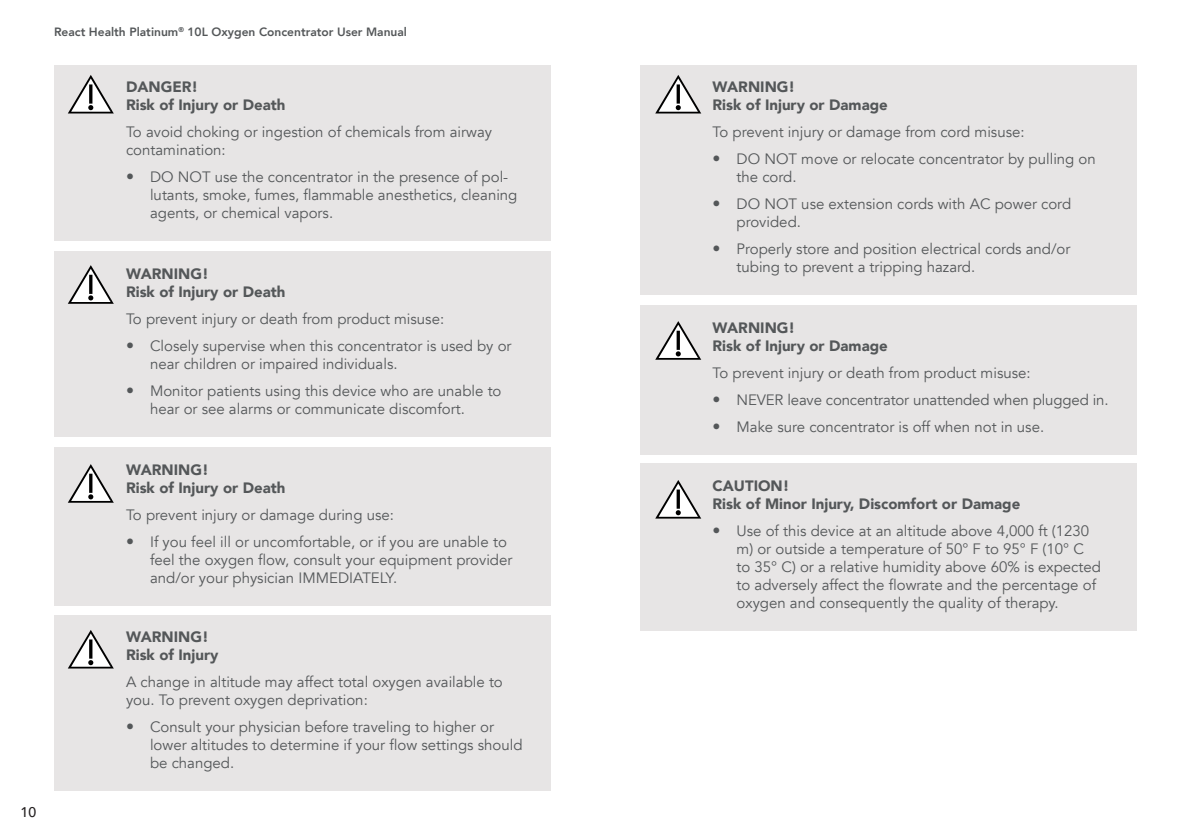
<style>
.page{position:relative;width:1191px;height:840px;background:#fff}
.page>*{position:absolute;margin:0;border:0;box-sizing:border-box;transform-origin:0 0}
.Warning_Box{font:15px/18px "Avenir";color:#545759}
.Warning_Box-2{font:900 15px/18px "Avenir";color:#545759}
.t1{font:500 14px "Avenir";color:#231f20}
.t2{font:800 12px "Avenir";color:#545759}
.s1{font-size:16px}
</style>
<div class="page">
<div style="left:54px;top:65px;width:496px;height:62px;background:#e7e5e5"></div>
<div style="left:54px;top:110px;width:496px;height:61px;background:#e7e5e5"></div>
<div style="left:54px;top:167px;width:496px;height:74px;background:#e7e5e5"></div>
<div style="left:54px;top:251px;width:496px;height:63px;background:#e7e5e5"></div>
<div style="left:54px;top:296px;width:496px;height:44px;background:#e7e5e5"></div>
<div style="left:54px;top:335px;width:496px;height:56px;background:#e7e5e5"></div>
<div style="left:54px;top:380px;width:496px;height:56px;background:#e7e5e5"></div>
<div style="left:54px;top:447px;width:496px;height:62px;background:#e7e5e5"></div>
<div style="left:54px;top:492px;width:496px;height:44px;background:#e7e5e5"></div>
<div style="left:54px;top:531px;width:496px;height:74px;background:#e7e5e5"></div>
<div style="left:54px;top:614px;width:496px;height:62px;background:#e7e5e5"></div>
<div style="left:54px;top:659px;width:496px;height:62px;background:#e7e5e5"></div>
<div style="left:54px;top:716px;width:496px;height:74px;background:#e7e5e5"></div>
<div style="left:640px;top:65px;width:497px;height:62px;background:#e7e5e5"></div>
<div style="left:640px;top:110px;width:497px;height:43px;background:#e7e5e5"></div>
<div style="left:640px;top:149px;width:497px;height:56px;background:#e7e5e5"></div>
<div style="left:640px;top:194px;width:497px;height:56px;background:#e7e5e5"></div>
<div style="left:640px;top:239px;width:497px;height:56px;background:#e7e5e5"></div>
<div style="left:640px;top:305px;width:497px;height:63px;background:#e7e5e5"></div>
<div style="left:640px;top:350px;width:497px;height:44px;background:#e7e5e5"></div>
<div style="left:640px;top:389px;width:497px;height:38px;background:#e7e5e5"></div>
<div style="left:640px;top:416px;width:497px;height:38px;background:#e7e5e5"></div>
<div style="left:640px;top:463px;width:497px;height:62px;background:#e7e5e5"></div>
<div style="left:640px;top:520px;width:497px;height:110px;background:#e7e5e5"></div>
<svg style="left:68px;top:75px;width:46px;height:38px"></svg>
<svg style="left:68px;top:265px;width:46px;height:38px"></svg>
<svg style="left:68px;top:464px;width:46px;height:38px"></svg>
<svg style="left:68px;top:630px;width:46px;height:38px"></svg>
<svg style="left:655px;top:480px;width:46px;height:38px"></svg>
<svg style="left:655px;top:321px;width:46px;height:38px"></svg>
<svg style="left:655px;top:75px;width:46px;height:38px"></svg>
<p class="t2" style="left:54px;top:22px;width:354px">React Health Platinum<sup>®</sup> 10L Oxygen Concentrator User Manual</p>
<p class="Warning_Box-2" style="left:126px;top:77px;width:161px">DANGER!<br>Risk of Injury or Death</p>
<p class="Warning_Box" style="left:126px;top:123px;width:367px">To avoid choking or ingestion of chemicals from airway contamination:</p>
<p class="Warning_Box" style="left:150px;top:168px;width:369px;text-indent:-24px"><span class="s1">•</span> DO NOT use the concentrator in the presence of pol&shy;lutants, smoke, fumes, flammable anesthetics, cleaning agents, or chemical vapors.</p>
<p class="Warning_Box-2" style="left:126px;top:264px;width:161px">WARNING!<br>Risk of Injury or Death</p>
<p class="Warning_Box" style="left:126px;top:309px;width:320px">To prevent injury or death from product misuse:</p>
<p class="Warning_Box" style="left:150px;top:336px;width:363px;text-indent:-24px"><span class="s1">•</span> Closely supervise when this concentrator is used by or near children or impaired individuals.</p>
<p class="Warning_Box" style="left:150px;top:381px;width:353px;text-indent:-24px"><span class="s1">•</span> Monitor patients using this device who are unable to hear or see alarms or communicate discomfort.</p>
<p class="t1" style="left:21px;top:799px;width:17px">10</p>
<p class="Warning_Box-2" style="left:126px;top:459px;width:161px">WARNING!<br>Risk of Injury or Death</p>
<p class="Warning_Box" style="left:126px;top:505px;width:269px">To prevent injury or damage during use:</p>
<p class="Warning_Box" style="left:150px;top:532px;width:364px;text-indent:-24px"><span class="s1">•</span> If you feel ill or uncomfortable, or if you are unable to feel the oxygen flow, consult your equipment provider and/or your physician IMMEDIATELY.</p>
<p class="Warning_Box-2" style="left:126px;top:626px;width:94px">WARNING!<br>Risk of Injury</p>
<p class="Warning_Box" style="left:126px;top:672px;width:378px">A change in altitude may affect total oxygen available to you. To prevent oxygen deprivation:</p>
<p class="Warning_Box" style="left:150px;top:717px;width:374px;text-indent:-24px"><span class="s1">•</span> Consult your physician before traveling to higher or lower altitudes to determine if your flow settings should be changed.</p>
<p class="Warning_Box-2" style="left:712px;top:77px;width:177px">WARNING!<br>Risk of Injury or Damage</p>
<p class="Warning_Box" style="left:712px;top:123px;width:313px">To prevent injury or damage from cord misuse:</p>
<p class="Warning_Box" style="left:736px;top:150px;width:361px;text-indent:-24px"><span class="s1">•</span> DO NOT move or relocate concentrator by pulling on the cord.</p>
<p class="Warning_Box" style="left:736px;top:195px;width:336px;text-indent:-24px"><span class="s1">•</span> DO NOT use extension cords with AC power cord provided.</p>
<p class="Warning_Box" style="left:736px;top:240px;width:335px;text-indent:-24px"><span class="s1">•</span> Properly store and position electrical cords and/or tubing to prevent a tripping hazard.</p>
<p class="Warning_Box-2" style="left:712px;top:318px;width:177px">WARNING!<br>Risk of Injury or Damage</p>
<p class="Warning_Box" style="left:712px;top:363px;width:320px">To prevent injury or death from product misuse:</p>
<p class="Warning_Box" style="left:712px;top:390px;width:397px"><span class="s1">•</span> NEVER leave concentrator unattended when plugged in.</p>
<p class="Warning_Box" style="left:712px;top:417px;width:333px"><span class="s1">•</span> Make sure concentrator is off when not in use.</p>
<p class="Warning_Box-2" style="left:712px;top:475px;width:309px">CAUTION!<br>Risk of Minor Injury, Discomfort or Damage</p>
<p class="Warning_Box" style="left:736px;top:521px;width:366px;text-indent:-24px"><span class="s1">•</span> Use of this device at an altitude above 4,000 ft (1230 m) or outside a temperature of 50° F to 95° F (10° C to 35° C) or a relative humidity above 60% is expected to adversely affect the flowrate and the percentage of oxygen and consequently the quality of therapy.</p>
</div>
